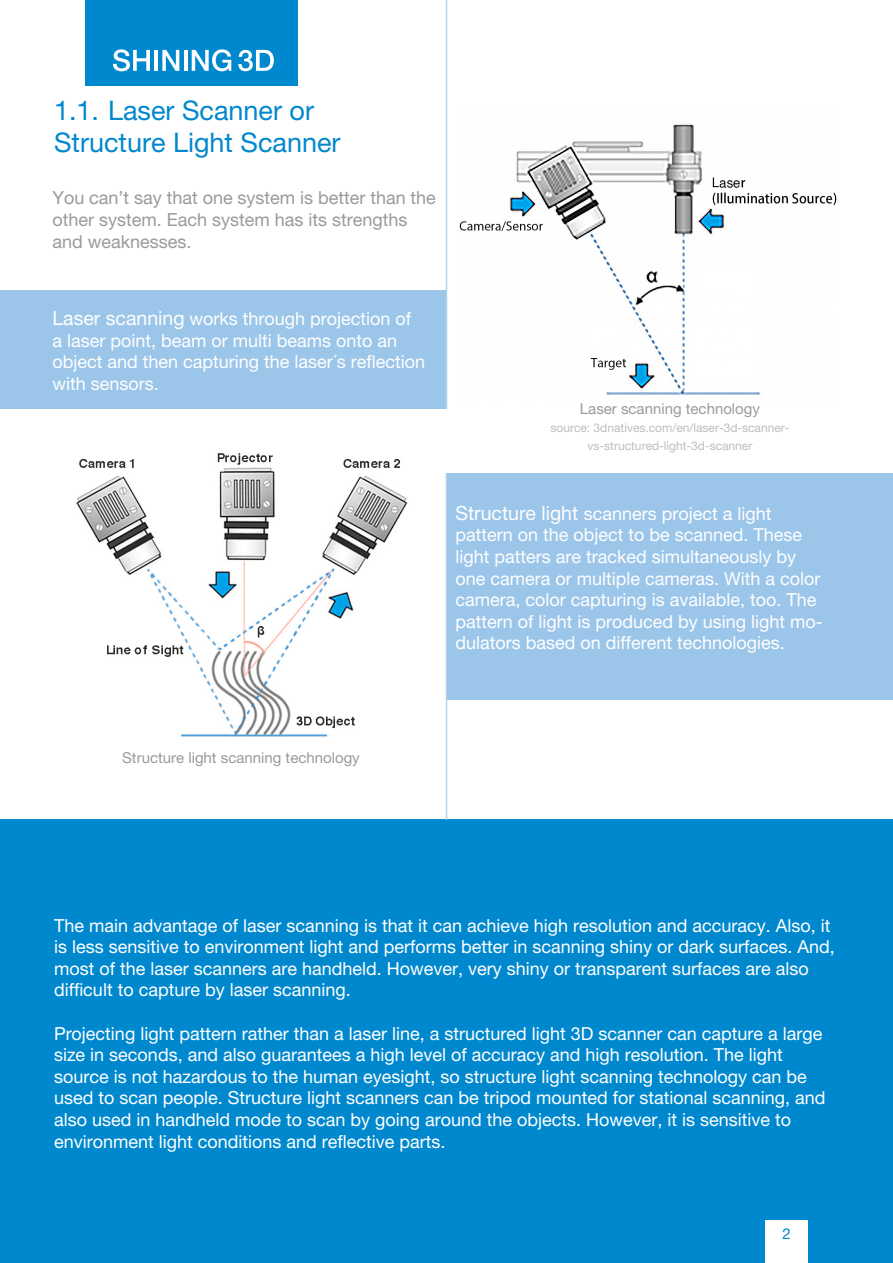
<style>
.page{position:relative;width:893px;height:1263px;background:#fff}
.page>*{position:absolute;margin:0;border:0;box-sizing:border-box;transform-origin:0 0}
.t1{font:27px/32.4px "Helvetica Neue LT Pro";color:#0088ce}
.t2{font:18px/21.6px "Helvetica Neue LT Pro";color:#fff}
.t3{font:18px/21.6px "Helvetica Neue LT Pro";color:#999a9e}
.t4{font:15px "Helvetica Neue LT Pro";color:#999a9e}
.t5{font:15px "Helvetica Neue LT Pro";color:#0088ce}
.t6{font:12px/18px "Helvetica Neue LT Pro";color:#bcbdc0;text-align:center}
.s1{font-size:19.5px}
</style>
<div class="page">
<div style="left:0;top:290px;width:446px;height:119px;background:#9bc5e9"></div>
<div style="left:446px;top:474px;width:447px;height:226px;background:#9bc5e9"></div>
<div style="left:0;top:820px;width:893px;height:443px;background:#0088ce"></div>
<div style="left:85px;top:0;width:213px;height:85px;background:#0088ce"></div>
<div style="left:765px;top:1220px;width:43px;height:43px;background:#fff"></div>
<img style="left:76px;top:453px;width:332px;height:284px">
<img style="left:459px;top:124px;width:378px;height:271px">
<hr style="left:446px;top:0;width:1px;height:409px;background:#b2d1ed">
<hr style="left:446px;top:474px;width:1px;height:346px;background:#b2d1ed">
<svg style="left:113px;top:49px;width:37px;height:22px"></svg>
<hr style="left:154px;top:50px;width:4px;height:21px;background:#fff">
<svg style="left:162px;top:50px;width:17px;height:21px"></svg>
<hr style="left:184px;top:50px;width:3px;height:21px;background:#fff">
<svg style="left:192px;top:49px;width:39px;height:22px"></svg>
<svg style="left:238px;top:50px;width:36px;height:21px"></svg>
<p class="t1" style="left:54px;top:94px;width:288px">1.1. Laser Scanner or<br>Structure Light Scanner</p>
<p class="t3" style="left:52px;top:187px;width:385px">You can’t say that one system is better than the other system. Each system has its strengths and weaknesses.</p>
<p class="t2" style="left:52px;top:307px;width:374px"><span class="s1">Laser scanning</span> works through projection of a laser point, beam or multi beams onto an object and then capturing the laser´s reflection with sensors.</p>
<p class="t4" style="left:580px;top:399px;width:182px">Laser scanning technology</p>
<p class="t6" style="left:550px;top:418px;width:240px">source: 3dnatives.com/en/laser-3d-scanner&shy;vs-structured-light-3d-scanner</p>
<p class="t2" style="left:455px;top:502px;width:317px"><span class="s1">Structure light</span> scanners project a light</p>
<p class="t2" style="left:455px;top:524px;width:348px">pattern on the object to be scanned. These</p>
<p class="t2" style="left:455px;top:545px;width:369px">light patters are tracked simultaneously by one camera or multiple cameras. With a color camera, color capturing is available, too. The pattern of light is produced by using light mo&shy;dulators based on different technologies.</p>
<p class="t4" style="left:122px;top:749px;width:239px">Structure light scanning technology</p>
<p class="t2" style="left:54px;top:914px;width:782px">The main advantage of laser scanning is that it can achieve high resolution and accuracy. Also, it is less sensitive to environment light and performs better in scanning shiny or dark surfaces. And, most of the laser scanners are handheld. However, very shiny or transparent surfaces are also difficult to capture by laser scanning.</p>
<p class="t2" style="left:54px;top:1022px;width:773px">Projecting light pattern rather than a laser line, a structured light 3D scanner can capture a large size in seconds, and also guarantees a high level of accuracy and high resolution. The light source is not hazardous to the human eyesight, so structure light scanning technology can be used to scan people. Structure light scanners can be tripod mounted for stational scanning, and also used in handheld mode to scan by going around the objects. However, it is sensitive to environment light conditions and reflective parts.</p>
<p class="t5" style="left:782px;top:1224px;width:10px">2</p>
</div>
